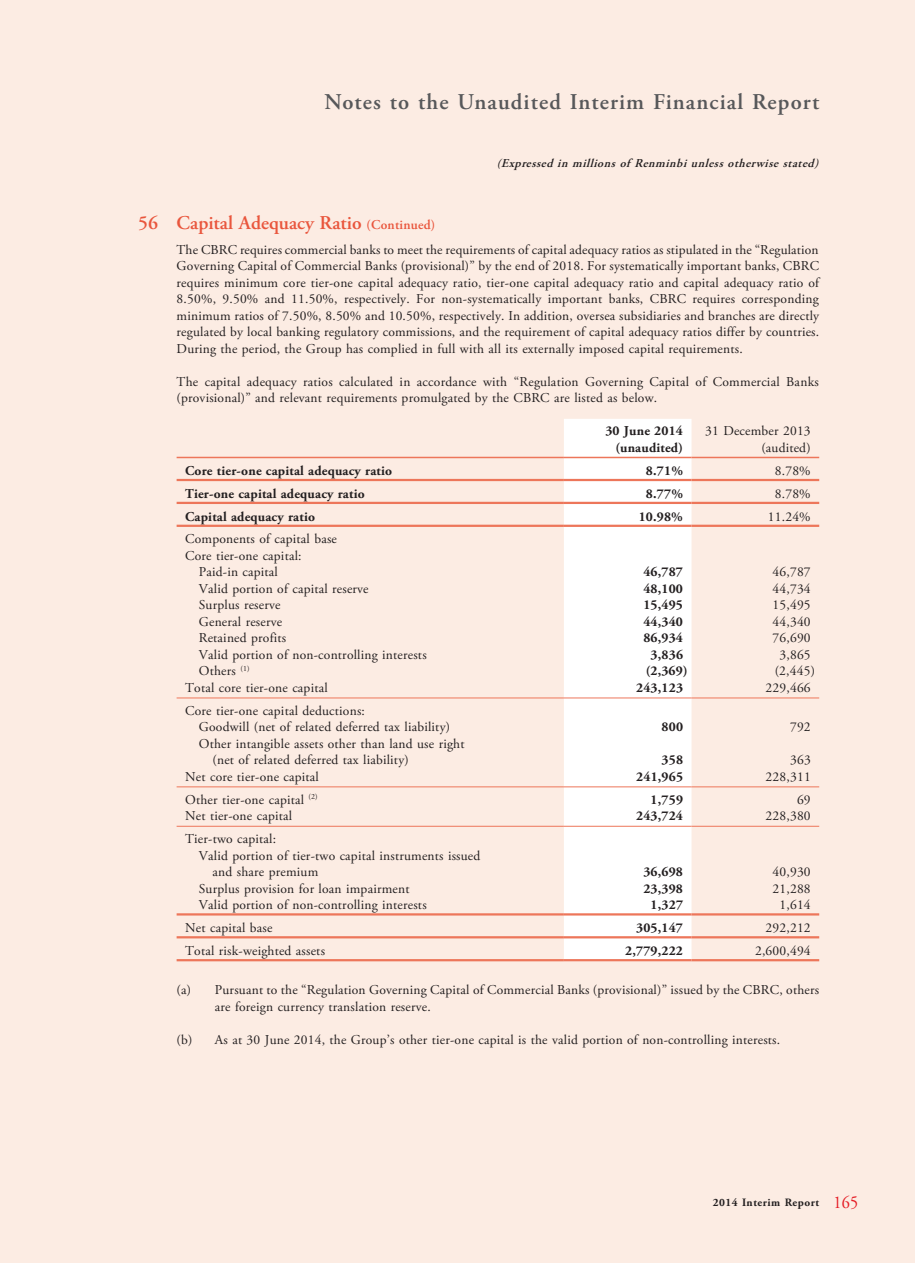
<style>
.page{position:relative;width:915px;height:1263px;background:#fff}
.page>*{position:absolute;margin:0;border:0;box-sizing:border-box;transform-origin:0 0}
.t1{font:600 22.5px "Adobe Garamond Pro";letter-spacing:.05em;color:#57585a}
.t2{font:600 19.5px "Adobe Garamond Pro";color:#e9563d}
.t3{font:13.5px/16.5px "Adobe Garamond Pro";letter-spacing:.015em;color:#231f20}
.t4{font:700 13.5px "Adobe Garamond Pro";letter-spacing:.015em;color:#231f20}
.t5{font:italic 600 12px "Adobe Garamond Pro";color:#231f20}
.t6{font:700 11.25px "Adobe Garamond Pro";letter-spacing:.05em;color:#231f20}
.s1{font-size:13.5px}
.s2{font-weight:400;font-size:18px;color:#e51a23}
</style>
<div class="page">
<div style="left:0;top:0;width:914px;height:1263px;background:#fcece3"></div>
<svg style="left:563px;top:419px;width:128px;height:540px;background:#fefbfa"></svg>
<hr style="left:176px;top:457px;width:387px;height:1px;background:#ed765a">
<hr style="left:563px;top:457px;width:128px;height:1px;background:#ed765a">
<hr style="left:691px;top:457px;width:128px;height:1px;background:#ed765a">
<hr style="left:176px;top:479px;width:387px;height:2px;background:#ed765a">
<hr style="left:563px;top:479px;width:128px;height:2px;background:#ed765a">
<hr style="left:691px;top:479px;width:128px;height:2px;background:#ed765a">
<hr style="left:176px;top:502px;width:387px;height:2px;background:#ed765a">
<hr style="left:563px;top:502px;width:128px;height:2px;background:#ed765a">
<hr style="left:691px;top:502px;width:128px;height:2px;background:#ed765a">
<hr style="left:176px;top:525px;width:387px;height:2px;background:#ed765a">
<hr style="left:563px;top:525px;width:128px;height:2px;background:#ed765a">
<hr style="left:691px;top:525px;width:128px;height:2px;background:#ed765a">
<hr style="left:176px;top:698px;width:387px;height:1px;background:#ed765a">
<hr style="left:563px;top:698px;width:128px;height:1px;background:#ed765a">
<hr style="left:691px;top:698px;width:128px;height:1px;background:#ed765a">
<hr style="left:176px;top:786px;width:387px;height:1px;background:#ed765a">
<hr style="left:563px;top:786px;width:128px;height:1px;background:#ed765a">
<hr style="left:691px;top:786px;width:128px;height:1px;background:#ed765a">
<hr style="left:176px;top:826px;width:387px;height:1px;background:#ed765a">
<hr style="left:563px;top:826px;width:128px;height:1px;background:#ed765a">
<hr style="left:691px;top:826px;width:128px;height:1px;background:#ed765a">
<hr style="left:176px;top:913px;width:387px;height:2px;background:#ed765a">
<hr style="left:563px;top:913px;width:128px;height:2px;background:#ed765a">
<hr style="left:691px;top:913px;width:128px;height:2px;background:#ed765a">
<hr style="left:176px;top:936px;width:387px;height:2px;background:#ed765a">
<hr style="left:563px;top:936px;width:128px;height:2px;background:#ed765a">
<hr style="left:691px;top:936px;width:128px;height:2px;background:#ed765a">
<hr style="left:176px;top:959px;width:387px;height:2px;background:#ed765a">
<hr style="left:563px;top:959px;width:128px;height:2px;background:#ed765a">
<hr style="left:691px;top:959px;width:128px;height:2px;background:#ed765a">
<h1 class="t1" style="left:324px;top:89px;width:496px">Notes to the Unaudited Interim Financial Report</h1>
<p class="t5" style="left:496px;top:156px;width:326px">(Expressed in millions of Renminbi unless otherwise stated)</p>
<h2 class="t2" style="left:138px;top:211px;width:298px">56 Capital Adequacy Ratio <span class="s1">(Continued)</span></h2>
<p class="t3" style="left:176px;top:242px;width:644px;text-align:justify">The CBRC requires commercial banks to meet the requirements of capital adequacy ratios as stipulated in the “Regulation Governing Capital of Commercial Banks (provisional)” by the end of 2018. For systematically important banks, CBRC requires minimum core tier-one capital adequacy ratio, tier-one capital adequacy ratio and capital adequacy ratio of 8.50%, 9.50% and 11.50%, respectively. For non-systematically important banks, CBRC requires corresponding minimum ratios of 7.50%, 8.50% and 10.50%, respectively. In addition, oversea subsidiaries and branches are directly regulated by local banking regulatory commissions, and the requirement of capital adequacy ratios differ by countries.<br>During the period, the Group has complied in full with all its externally imposed capital requirements.</p>
<p class="t3" style="left:176px;top:374px;width:643px">The capital adequacy ratios calculated in accordance with “Regulation Governing Capital of Commercial Banks (provisional)” and relevant requirements promulgated by the CBRC are listed as below.</p>
<p class="t4" style="left:605px;top:423px;width:79px">30 June 2014</p>
<p class="t3" style="left:705px;top:423px;width:107px">31 December 2013</p>
<p class="t4" style="left:615px;top:440px;width:69px">(unaudited)</p>
<p class="t3" style="left:761px;top:440px;width:51px">(audited)</p>
<p class="t4" style="left:185px;top:463px;width:208px">Core tier-one capital adequacy ratio</p>
<p class="t4" style="left:645px;top:463px;width:39px">8.71%</p>
<p class="t3" style="left:774px;top:463px;width:37px">8.78%</p>
<p class="t4" style="left:185px;top:485px;width:181px">Tier-one capital adequacy ratio</p>
<p class="t4" style="left:645px;top:485px;width:39px">8.77%</p>
<p class="t3" style="left:774px;top:486px;width:37px">8.78%</p>
<p class="t4" style="left:185px;top:508px;width:131px">Capital adequacy ratio</p>
<p class="t4" style="left:638px;top:508px;width:46px">10.98%</p>
<p class="t3" style="left:767px;top:508px;width:44px">11.24%</p>
<p class="t3" style="left:185px;top:531px;width:153px">Components of capital base</p>
<p class="t3" style="left:185px;top:548px;width:118px">Core tier-one capital:</p>
<p class="t3" style="left:199px;top:564px;width:81px">Paid-in capital</p>
<p class="t4" style="left:643px;top:564px;width:41px">46,787</p>
<p class="t3" style="left:772px;top:564px;width:40px">46,787</p>
<p class="t3" style="left:199px;top:581px;width:171px">Valid portion of capital reserve</p>
<p class="t4" style="left:643px;top:581px;width:41px">48,100</p>
<p class="t3" style="left:772px;top:581px;width:40px">44,734</p>
<p class="t3" style="left:199px;top:597px;width:83px">Surplus reserve</p>
<p class="t4" style="left:643px;top:597px;width:41px">15,495</p>
<p class="t3" style="left:772px;top:597px;width:40px">15,495</p>
<p class="t3" style="left:199px;top:614px;width:85px">General reserve</p>
<p class="t4" style="left:643px;top:614px;width:41px">44,340</p>
<p class="t3" style="left:772px;top:614px;width:40px">44,340</p>
<p class="t3" style="left:199px;top:630px;width:89px">Retained profits</p>
<p class="t4" style="left:643px;top:630px;width:41px">86,934</p>
<p class="t3" style="left:772px;top:630px;width:40px">76,690</p>
<p class="t3" style="left:199px;top:647px;width:229px">Valid portion of non-controlling interests</p>
<p class="t4" style="left:650px;top:647px;width:34px">3,836</p>
<p class="t3" style="left:779px;top:647px;width:33px">3,865</p>
<p class="t3" style="left:199px;top:663px;width:52px">Others <sup>(1)</sup></p>
<p class="t4" style="left:645px;top:663px;width:43px">(2,369)</p>
<p class="t3" style="left:774px;top:663px;width:42px">(2,445)</p>
<p class="t3" style="left:185px;top:680px;width:144px">Total core tier-one capital</p>
<p class="t4" style="left:636px;top:680px;width:48px">243,123</p>
<p class="t3" style="left:765px;top:680px;width:47px">229,466</p>
<p class="t3" style="left:199px;top:703px;width:253px;text-indent:-14px">Core tier-one capital deductions:<br>Goodwill (net of related deferred tax liability)</p>
<p class="t4" style="left:661px;top:719px;width:23px">800</p>
<p class="t3" style="left:789px;top:719px;width:22px">792</p>
<p class="t3" style="left:212px;top:736px;width:253px;text-indent:-14px">Other intangible assets other than land use right (net of related deferred tax liability)</p>
<p class="t4" style="left:661px;top:752px;width:23px">358</p>
<p class="t3" style="left:789px;top:752px;width:22px">363</p>
<p class="t3" style="left:185px;top:769px;width:135px">Net core tier-one capital</p>
<p class="t4" style="left:636px;top:769px;width:48px">241,965</p>
<p class="t3" style="left:765px;top:769px;width:47px">228,311</p>
<p class="t3" style="left:185px;top:792px;width:134px">Other tier-one capital <sup>(2)</sup></p>
<p class="t4" style="left:650px;top:792px;width:34px">1,759</p>
<p class="t3" style="left:796px;top:792px;width:15px">69</p>
<p class="t3" style="left:185px;top:808px;width:108px">Net tier-one capital</p>
<p class="t4" style="left:636px;top:808px;width:48px">243,724</p>
<p class="t3" style="left:765px;top:808px;width:47px">228,380</p>
<p class="t3" style="left:185px;top:831px;width:92px">Tier-two capital:</p>
<p class="t3" style="left:199px;top:847px;width:283px">Valid portion of tier-two capital instruments issued</p>
<p class="t3" style="left:212px;top:864px;width:107px">and share premium</p>
<p class="t4" style="left:643px;top:864px;width:41px">36,698</p>
<p class="t3" style="left:772px;top:864px;width:40px">40,930</p>
<p class="t3" style="left:199px;top:880px;width:212px">Surplus provision for loan impairment</p>
<p class="t4" style="left:643px;top:880px;width:41px">23,398</p>
<p class="t3" style="left:772px;top:880px;width:40px">21,288</p>
<p class="t3" style="left:199px;top:897px;width:229px">Valid portion of non-controlling interests</p>
<p class="t4" style="left:650px;top:897px;width:34px">1,327</p>
<p class="t3" style="left:779px;top:897px;width:33px">1,614</p>
<p class="t3" style="left:185px;top:920px;width:89px">Net capital base</p>
<p class="t4" style="left:636px;top:920px;width:48px">305,147</p>
<p class="t3" style="left:765px;top:920px;width:47px">292,212</p>
<p class="t3" style="left:185px;top:943px;width:141px">Total risk-weighted assets</p>
<p class="t4" style="left:625px;top:943px;width:59px">2,779,222</p>
<p class="t3" style="left:754px;top:943px;width:57px">2,600,494</p>
<p class="t3" style="left:215px;top:982px;width:605px;text-indent:-38px">(a) Pursuant to the “Regulation Governing Capital of Commercial Banks (provisional)” issued by the CBRC, others are foreign currency translation reserve.</p>
<p class="t3" style="left:176px;top:1032px;width:605px">(b) As at 30 June 2014, the Group’s other tier-one capital is the valid portion of non-controlling interests.</p>
<p class="t6" style="left:712px;top:1196px;width:147px">2014 Interim Report <span class="s2">165</span></p>
</div>
